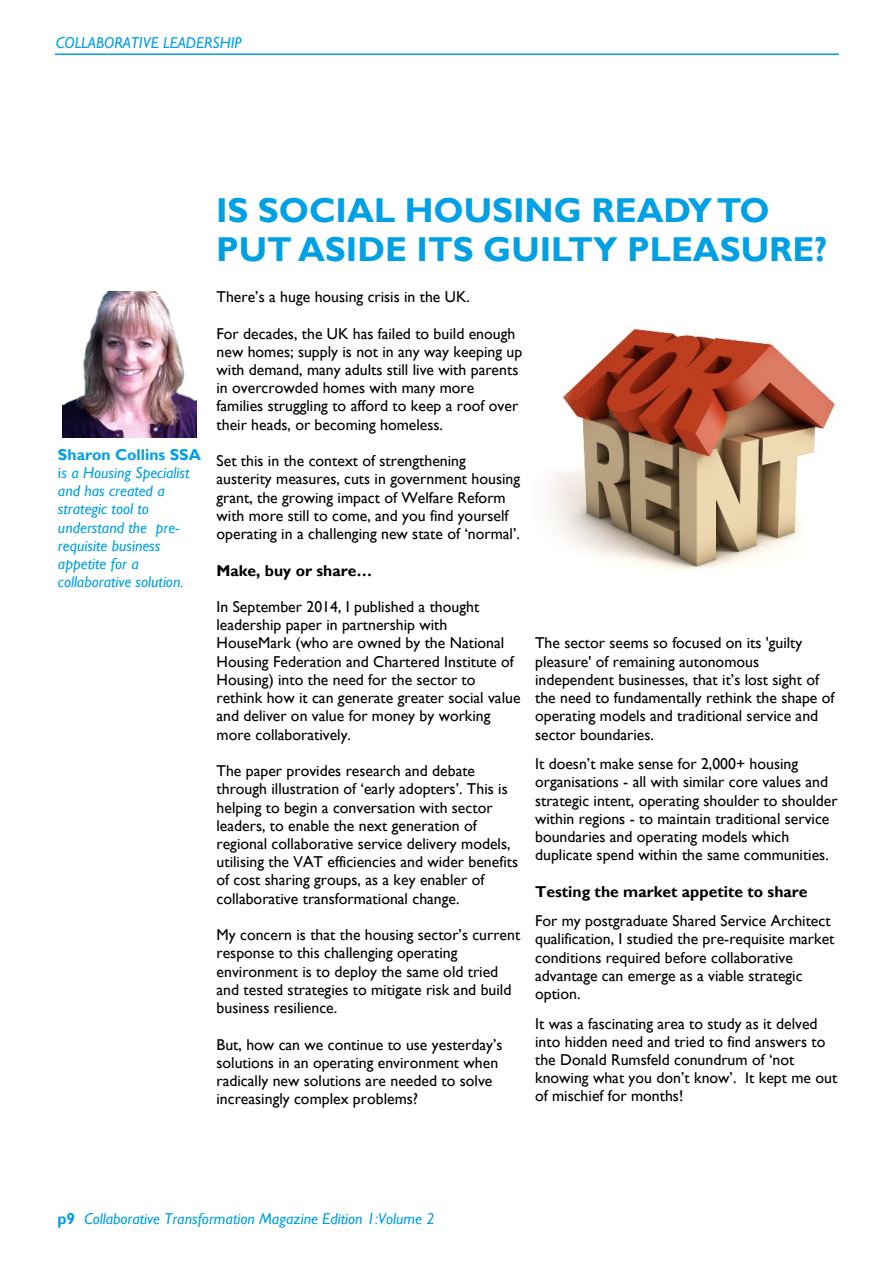
<style>
.page{position:relative;width:893px;height:1263px;background:#fff}
.page>*{position:absolute;margin:0;border:0;box-sizing:border-box;transform-origin:0 0}
.t1{font:700 34.5px/39.9px "Gill Sans";color:#00a0e4}
.t2{font:15.75px/18.3px "Gill Sans";color:#000}
.t3{font:italic 15.75px/18.3px "Gill Sans";color:#00a0e3}
.t4{font:italic 15.75px "Gill Sans";color:#00a0e4}
.t5{font:700 15.75px "Gill Sans";color:#000}
.s1{font-weight:700;font-style:normal;color:#00a0e4}
.s2{font-style:normal;color:#00a0e4}
.s3{font-weight:700;font-style:normal}
</style>
<div class="page">
<img style="left:548px;top:328px;width:287px;height:242px">
<img style="left:63px;top:291px;width:134px;height:146px">
<hr style="left:55px;top:53px;width:784px;height:2px;background:#00a0e4">
<p class="t4" style="left:56px;top:38px;width:187px">COLLABORATIVE LEADERSHIP</p>
<p class="t3" style="left:58px;top:447px;width:145px"><span class="s1">Sharon Collins SSA </span><span class="s2">i</span>s a Housing Specialist and has created a strategic tool to understand the pre&shy;requisite business appetite for a collaborative solution.</p>
<h1 class="t1" style="left:216px;top:194px;width:613px">IS SOCIAL HOUSING READY TO<br>PUT ASIDE ITS GUILTY PLEASURE?</h1>
<p class="t2" style="left:217px;top:289px;width:255px">There’s a huge housing crisis in the UK.</p>
<p class="t2" style="left:217px;top:326px;width:307px">For decades, the UK has failed to build enough new homes; supply is not in any way keeping up with demand, many adults still live with parents in overcrowded homes with many more families struggling to afford to keep a roof over their heads, or becoming homeless.</p>
<p class="t2" style="left:217px;top:453px;width:305px">Set this in the context of strengthening austerity measures, cuts in government housing grant, the growing impact of Welfare Reform with more still to come, and you find yourself operating in a challenging new state of ‘normal’.</p>
<p class="t5" style="left:217px;top:565px;width:157px">Make, buy or share…</p>
<p class="t2" style="left:217px;top:599px;width:305px">In September 2014, I published a thought leadership paper in partnership with HouseMark (who are owned by the National Housing Federation and Chartered Institute of Housing) into the need for the sector to rethink how it can generate greater social value and deliver on value for money by working more collaboratively.</p>
<p class="t2" style="left:217px;top:763px;width:303px">The paper provides research and debate through illustration of ‘early adopters’. This is helping to begin a conversation with sector leaders, to enable the next generation of regional collaborative service delivery models, utilising the VAT efficiencies and wider benefits of cost sharing groups, as a key enabler of collaborative transformational change.</p>
<p class="t2" style="left:217px;top:927px;width:305px">My concern is that the housing sector’s current response to this challenging operating environment is to deploy the same old tried and tested strategies to mitigate risk and build business resilience.</p>
<p class="t2" style="left:217px;top:1037px;width:287px">But, how can we continue to use yesterday’s solutions in an operating environment when radically new solutions are needed to solve increasingly complex problems?</p>
<p class="t2" style="left:535px;top:636px;width:301px">The sector seems so focused on its 'guilty pleasure' of remaining autonomous independent businesses, that it’s lost sight of the need to fundamentally rethink the shape of operating models and traditional service and sector boundaries.</p>
<p class="t2" style="left:535px;top:756px;width:304px">It doesn’t make sense for 2,000+ housing organisations - all with similar core values and strategic intent, operating shoulder to shoulder within regions - to maintain traditional service boundaries and operating models which duplicate spend within the same communities.</p>
<p class="t5" style="left:535px;top:886px;width:274px">Testing the market appetite to share</p>
<p class="t2" style="left:535px;top:913px;width:301px">For my postgraduate Shared Service Architect qualification, I studied the pre-requisite market conditions required before collaborative advantage can emerge as a viable strategic option.</p>
<p class="t2" style="left:535px;top:1016px;width:304px">It was a fascinating area to study as it delved into hidden need and tried to find answers to the Donald Rumsfeld conundrum of ‘not knowing what you don’t know’. It kept me out of mischief for months!</p>
<p class="t4" style="left:57px;top:1213px;width:379px"><span class="s3">p9</span> Collaborative Transformation Magazine Edition 1:Volume 2</p>
</div>
